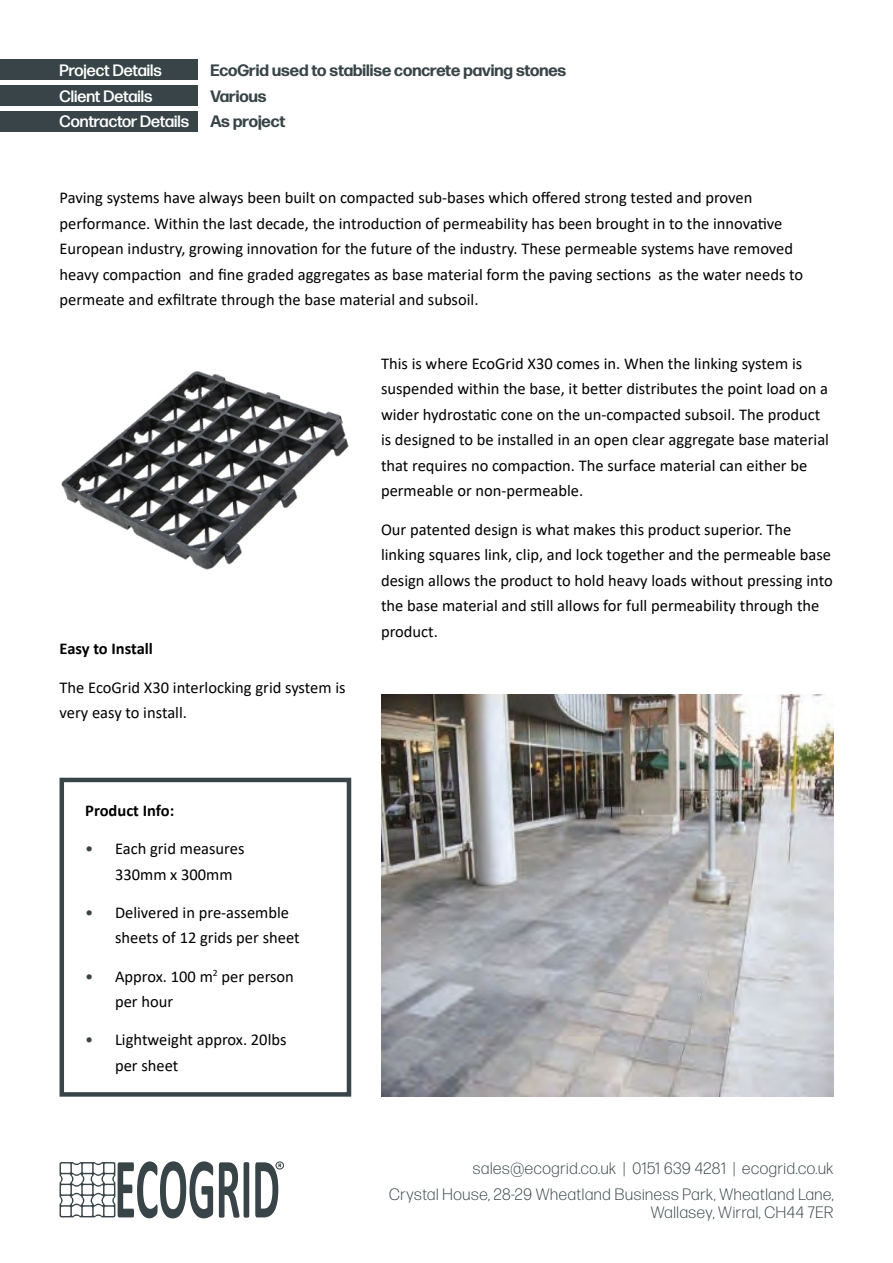
<style>
.page{position:relative;width:893px;height:1263px;background:#fff}
.page>*{position:absolute;margin:0;border:0;box-sizing:border-box;transform-origin:0 0}
.t1{font:16.5px/25.5px "Calibri";color:#000}
.t2{font:300 16.5px/26.5px "Forma DJR Deck";letter-spacing:.04em;color:#384448;text-align:right}
.t3{font:700 16.5px/25.5px "Forma DJR Deck";color:#384448}
.t4{font:500 16.5px/25.5px "Forma DJR Deck";color:#fff}
.t5{font:700 16.5px "Calibri";color:#000}
.s1{color:#384448}
</style>
<div class="page">
<svg style="left:60px;top:1161px;width:153px;height:57px"></svg>
<svg style="left:219px;top:1162px;width:30px;height:56px"></svg>
<svg style="left:255px;top:1161px;width:29px;height:56px"></svg>
<div style="left:0;top:60px;width:198px;height:20px;background:#384448"></div>
<div style="left:0;top:85px;width:198px;height:21px;background:#384448"></div>
<div style="left:0;top:111px;width:198px;height:20px;background:#384448"></div>
<img style="left:61px;top:371px;width:288px;height:199px">
<div style="left:60px;top:778px;width:291px;height:319px;border:4px solid #384448"></div>
<img style="left:381px;top:694px;width:452px;height:403px">
<p class="t4" style="left:60px;top:57px;width:131px">Project Details<br>Client Details<br>Contractor Details</p>
<p class="t3" style="left:210px;top:57px;width:357px">EcoGrid used to stabilise concrete paving stones<br>Various<br>As project</p>
<p class="t1" style="left:60px;top:185px;width:745px">Paving systems have always been built on compacted sub-bases which offered strong tested and proven performance. Within the last decade, the introduction of permeability has been brought in to the innovative European industry, growing innovation for the future of the industry. These permeable systems have removed heavy compaction and fine graded aggregates as base material form the paving sections as the water needs to permeate and exfiltrate through the base material and subsoil.</p>
<p class="t5" style="left:60px;top:637px;width:95px">Easy to Install</p>
<p class="t1" style="left:60px;top:674px;width:288px">The EcoGrid X30 interlocking grid system is very easy to install.</p>
<p class="t5" style="left:85px;top:799px;width:90px">Product Info:</p>
<p class="t1" style="left:115px;top:835px;width:131px;text-indent:-30px"><span class="s1">•</span> Each grid measures<br>330mm x 300mm</p>
<p class="t1" style="left:115px;top:899px;width:186px;text-indent:-30px"><span class="s1">•</span> Delivered in pre-assemble sheets of 12 grids per sheet</p>
<p class="t1" style="left:115px;top:963px;width:180px;text-indent:-30px"><span class="s1">•</span> Approx. 100 m<sup>2</sup> per person per hour</p>
<p class="t1" style="left:115px;top:1027px;width:173px;text-indent:-30px"><span class="s1">•</span> Lightweight approx. 20lbs per sheet</p>
<p class="t1" style="left:381px;top:350px;width:450px">This is where EcoGrid X30 comes in. When the linking system is suspended within the base, it better distributes the point load on a wider hydrostatic cone on the un-compacted subsoil. The product is designed to be installed in an open clear aggregate base material that requires no compaction. The surface material can either be permeable or non-permeable.</p>
<p class="t1" style="left:381px;top:516px;width:453px">Our patented design is what makes this product superior. The linking squares link, clip, and lock together and the permeable base design allows the product to hold heavy loads without pressing into the base material and still allows for full permeability through the product.</p>
<p class="t2" style="left:389px;top:1154px;width:446px">sales@ecogrid.co.uk | 0151 639 4281 | ecogrid.co.uk<br>Crystal House, 28-29 Wheatland Business Park, Wheatland Lane,</p>
<p class="t2" style="left:651px;top:1199px;width:184px">Wallasey, Wirral, CH44 7ER</p>
</div>
